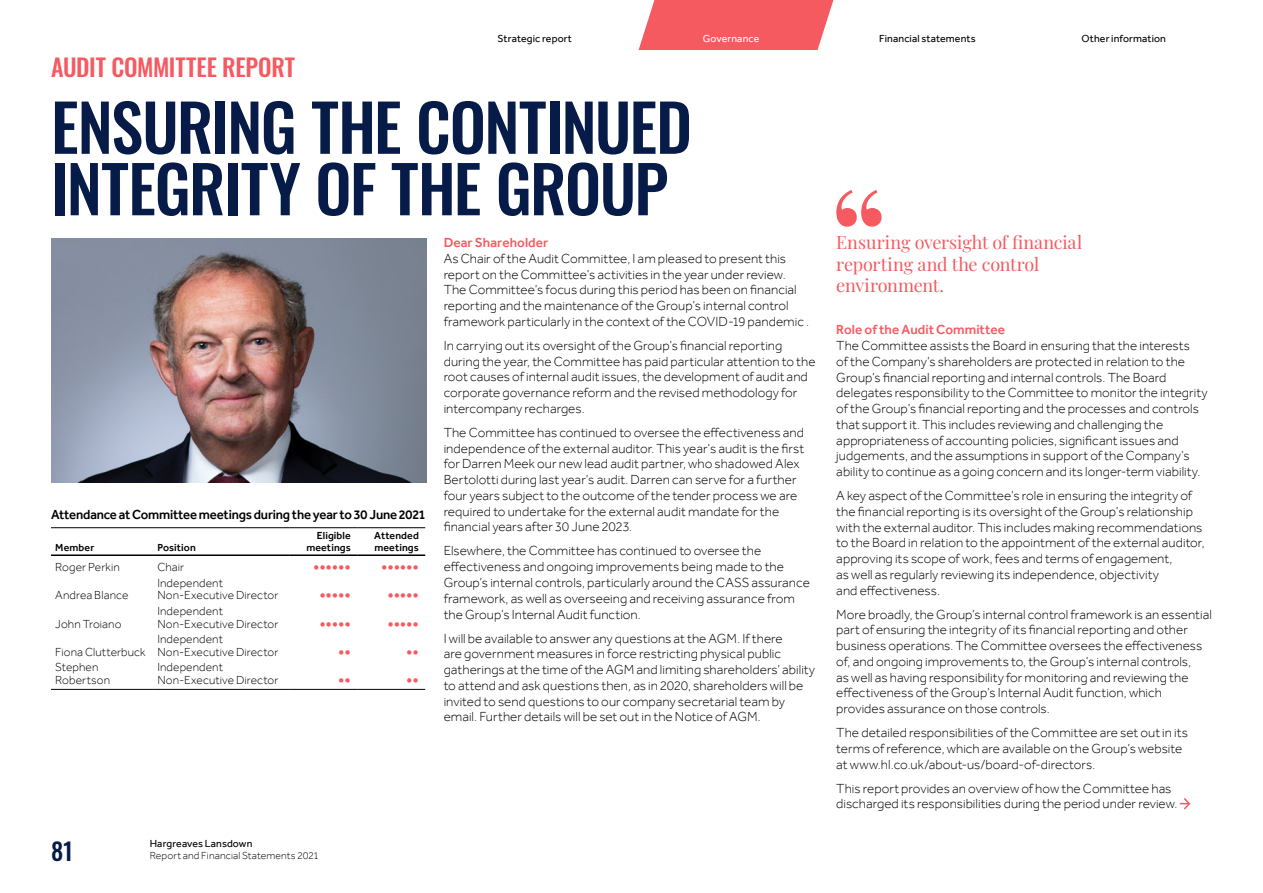
<style>
.page{position:relative;width:1263px;height:893px;background:#fff}
.page>*{position:absolute;margin:0;border:0;box-sizing:border-box;transform-origin:0 0}
.t1{font:500 64.5px/61.5px "Oswald";letter-spacing:-.025em;color:#061b47}
.t2{font:500 24px "Oswald";letter-spacing:-.01em;color:#f55a60}
.t3{font:500 24px "Oswald";color:#061b47}
.t4{font:18px/21.8px "Playfair Display";letter-spacing:-.01em;color:#f55a60}
.t5{font:16.5px "Minion Pro";color:#f55a60}
.t6{font:300 13.5px/15.8px "HL Effra";letter-spacing:.005em;color:#000}
.t7{font:500 13.5px "HL Effra";letter-spacing:-.015em;color:#000}
.t8{font:500 13.5px "HL Effra";letter-spacing:.005em;color:#f55a60}
.t9{font:300 12px/12.8px "HL Effra";letter-spacing:.01em;color:#000}
.t10{font:10.5px "HL Effra";letter-spacing:.015em;color:#000}
.t11{font:500 10.5px/12px "HL Effra";letter-spacing:.01em;color:#000;text-align:right}
.t12{font:300 10.5px "HL Effra";letter-spacing:.01em;color:#000}
.t13{font:10.5px "HL Effra";letter-spacing:.015em;color:#fff}
</style>
<div class="page">
<svg style="left:639px;top:0;width:195px;height:50px;background:#f5676d"></svg>
<svg style="left:1180px;top:798px;width:11px;height:12px"></svg>
<img style="left:51px;top:238px;width:376px;height:245px">
<svg style="left:836px;top:190px;width:45px;height:37px"></svg>
<hr style="left:51px;top:527px;width:102px;height:1px;background:#000">
<hr style="left:153px;top:527px;width:136px;height:1px;background:#000">
<hr style="left:289px;top:527px;width:68px;height:1px;background:#000">
<hr style="left:357px;top:527px;width:68px;height:1px;background:#000">
<hr style="left:51px;top:689px;width:102px;height:1px;background:#000">
<hr style="left:153px;top:689px;width:136px;height:1px;background:#000">
<hr style="left:289px;top:689px;width:68px;height:1px;background:#000">
<hr style="left:357px;top:689px;width:68px;height:1px;background:#000">
<hr style="left:51px;top:554px;width:102px;height:2px;background:#000">
<hr style="left:153px;top:554px;width:136px;height:2px;background:#000">
<hr style="left:289px;top:554px;width:68px;height:2px;background:#000">
<hr style="left:357px;top:554px;width:68px;height:2px;background:#000">
<p class="t10" style="left:497px;top:32px;width:76px">Strategic report</p>
<p class="t13" style="left:703px;top:32px;width:58px">Governance</p>
<p class="t10" style="left:879px;top:32px;width:98px">Financial statements</p>
<p class="t10" style="left:1081px;top:32px;width:86px">Other information</p>
<h2 class="t2" style="left:51px;top:55px;width:246px">AUDIT COMMITTEE REPORT</h2>
<h1 class="t1" style="left:51px;top:101px;width:642px">ENSURING THE CONTINUED<br>INTEGRITY OF THE GROUP</h1>
<p class="t7" style="left:51px;top:507px;width:375px">Attendance at Committee meetings during the year to 30 June 2021</p>
<p class="t11" style="left:55px;top:541px;width:41px">Member</p>
<p class="t11" style="left:157px;top:541px;width:40px">Position</p>
<p class="t11" style="left:306px;top:529px;width:46px">Eligible meetings</p>
<p class="t11" style="left:374px;top:529px;width:46px;text-align:left">Attended meetings</p>
<p class="t9" style="left:55px;top:561px;width:66px">Roger Perkin</p>
<p class="t9" style="left:157px;top:561px;width:28px">Chair</p>
<p class="t5" style="left:313px;top:555px;width:39px">••••••</p>
<p class="t5" style="left:381px;top:555px;width:39px">••••••</p>
<p class="t9" style="left:55px;top:589px;width:75px">Andrea Blance</p>
<p class="t9" style="left:157px;top:576px;width:123px">Independent<br>Non-Executive Director</p>
<p class="t5" style="left:319px;top:583px;width:33px">•••••</p>
<p class="t5" style="left:387px;top:583px;width:33px">•••••</p>
<p class="t9" style="left:55px;top:617px;width:68px">John Troiano</p>
<p class="t9" style="left:55px;top:645px;width:92px">Fiona Clutterbuck</p>
<p class="t9" style="left:157px;top:604px;width:123px">Independent<br>Non-Executive Director</p>
<p class="t9" style="left:157px;top:633px;width:123px">Independent<br>Non-Executive Director</p>
<p class="t9" style="left:55px;top:661px;width:56px">Stephen<br>Robertson</p>
<p class="t9" style="left:157px;top:661px;width:123px">Independent<br>Non-Executive Director</p>
<p class="t5" style="left:319px;top:611px;width:33px">•••••</p>
<p class="t5" style="left:387px;top:611px;width:33px">•••••</p>
<p class="t5" style="left:338px;top:639px;width:14px">••</p>
<p class="t5" style="left:406px;top:639px;width:14px">••</p>
<p class="t5" style="left:338px;top:668px;width:14px">••</p>
<p class="t5" style="left:406px;top:668px;width:14px">••</p>
<p class="t8" style="left:444px;top:235px;width:106px">Dear Shareholder</p>
<p class="t6" style="left:444px;top:250px;width:367px">As Chair of the Audit Committee, I am pleased to present this report on the Committee’s activities in the year under review.<br>The Committee’s focus during this period has been on financial reporting and the maintenance of the Group’s internal control framework particularly in the context of the COVID-19 pandemic .</p>
<p class="t6" style="left:444px;top:337px;width:373px">In carrying out its oversight of the Group’s financial reporting during the year, the Committee has paid particular attention to the root causes of internal audit issues, the development of audit and corporate governance reform and the revised methodology for intercompany recharges.</p>
<p class="t6" style="left:444px;top:424px;width:362px">The Committee has continued to oversee the effectiveness and independence of the external auditor. This year’s audit is the first for Darren Meek our new lead audit partner, who shadowed Alex Bertolotti during last year’s audit. Darren can serve for a further four years subject to the outcome of the tender process we are required to undertake for the external audit mandate for the financial years after 30 June 2023.</p>
<p class="t6" style="left:444px;top:543px;width:368px">Elsewhere, the Committee has continued to oversee the effectiveness and ongoing improvements being made to the Group’s internal controls, particularly around the CASS assurance framework, as well as overseeing and receiving assurance from the Group’s Internal Audit function.</p>
<p class="t6" style="left:444px;top:630px;width:373px">I will be available to answer any questions at the AGM. If there<br>are government measures in force restricting physical public gatherings at the time of the AGM and limiting shareholders’ ability to attend and ask questions then, as in 2020, shareholders will be invited to send questions to our company secretarial team by email. Further details will be set out in the Notice of AGM.</p>
<h2 class="t3" style="left:51px;top:839px;width:23px">81</h2>
<p class="t10" style="left:150px;top:837px;width:104px">Hargreaves Lansdown</p>
<p class="t12" style="left:150px;top:849px;width:170px">Report and Financial Statements 2021</p>
<h3 class="t4" style="left:836px;top:230px;width:247px">Ensuring oversight of financial reporting and the control environment.</h3>
<p class="t8" style="left:836px;top:322px;width:170px">Role of the Audit Committee</p>
<p class="t6" style="left:836px;top:337px;width:373px">The Committee assists the Board in ensuring that the interests<br>of the Company’s shareholders are protected in relation to the Group’s financial reporting and internal controls. The Board delegates responsibility to the Committee to monitor the integrity of the Group’s financial reporting and the processes and controls that support it. This includes reviewing and challenging the appropriateness of accounting policies, significant issues and judgements, and the assumptions in support of the Company’s ability to continue as a going concern and its longer-term viability.</p>
<p class="t6" style="left:836px;top:487px;width:370px">A key aspect of the Committee’s role in ensuring the integrity of the financial reporting is its oversight of the Group’s relationship with the external auditor. This includes making recommendations to the Board in relation to the appointment of the external auditor, approving its scope of work, fees and terms of engagement,<br>as well as regularly reviewing its independence, objectivity<br>and effectiveness.</p>
<p class="t6" style="left:836px;top:606px;width:377px">More broadly, the Group’s internal control framework is an essential part of ensuring the integrity of its financial reporting and other business operations. The Committee oversees the effectiveness of, and ongoing improvements to, the Group’s internal controls,<br>as well as having responsibility for monitoring and reviewing the effectiveness of the Group’s Internal Audit function, which provides assurance on those controls.</p>
<p class="t6" style="left:836px;top:725px;width:353px">The detailed responsibilities of the Committee are set out in its terms of reference, which are available on the Group’s website at www.hl.co.uk/about-us/board-of-directors.</p>
<p class="t6" style="left:836px;top:780px;width:343px">This report provides an overview of how the Committee has discharged its responsibilities during the period under review.</p>
</div>
